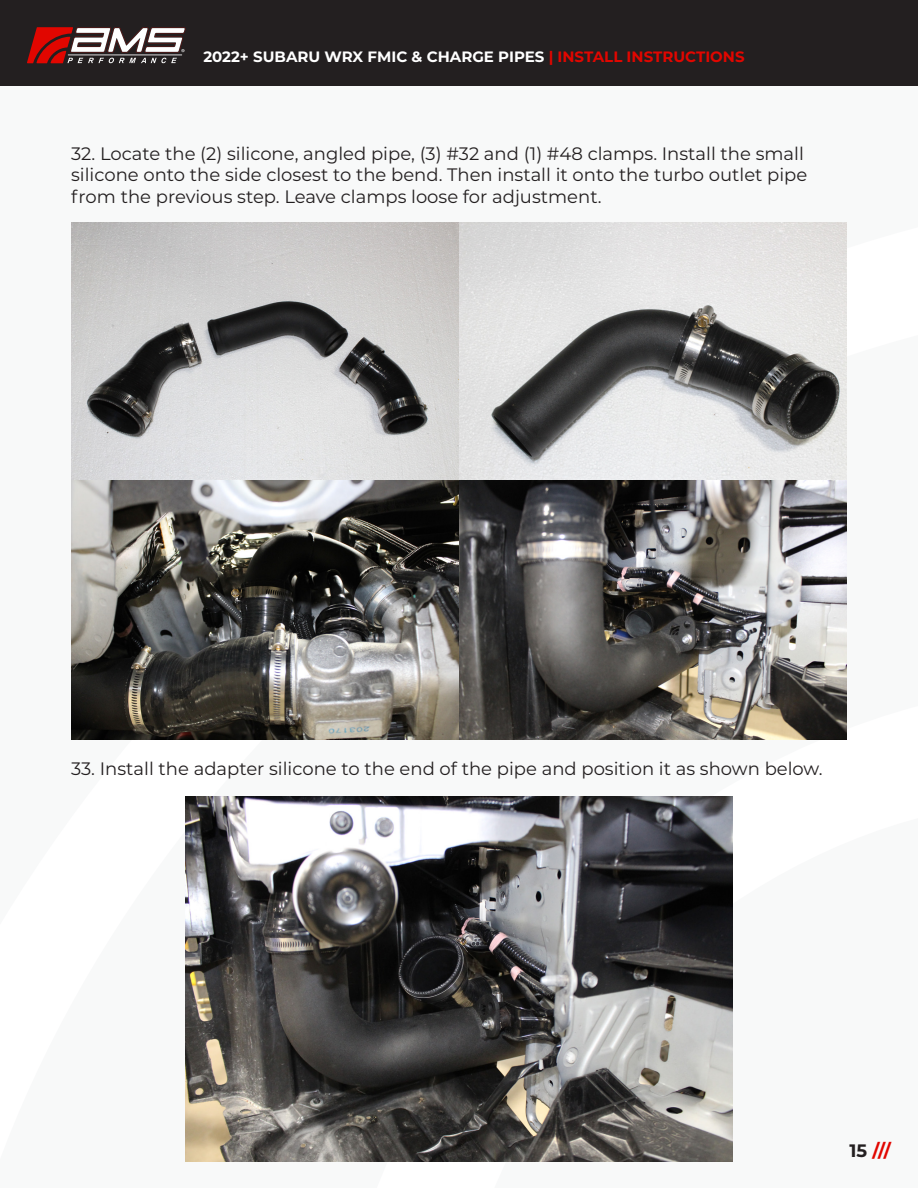
<style>
.page{position:relative;width:918px;height:1188px;background:#fff}
.page>*{position:absolute;margin:0;border:0;box-sizing:border-box;transform-origin:0 0}
.t1{font:18px/21.6px "Montserrat";color:#231f20}
.t2{font:700 18px "Montserrat";color:#e10600}
.t3{font:700 15px "Montserrat";color:#fff}
.s1{color:#e10600}
.s2{color:#231f20}
</style>
<div class="page">
<div style="left:0;top:0;width:918px;height:85px;background:#231f20"></div>
<svg style="left:27px;top:27px;width:159px;height:36px"></svg>
<img style="left:71px;top:222px;width:776px;height:517px">
<img style="left:185px;top:797px;width:547px;height:365px">
<p class="t3" style="left:203px;top:46px;width:543px">2022+ SUBARU WRX FMIC &amp; CHARGE PIPES <span class="s1">| INSTALL INSTRUCTIONS</span></p>
<p class="t1" style="left:71px;top:142px;width:738px">32. Locate the (2) silicone, angled pipe, (3) #32 and (1) #48 clamps. Install the small silicone onto the side closest to the bend. Then install it onto the turbo outlet pipe from the previous step. Leave clamps loose for adjustment.</p>
<p class="t1" style="left:71px;top:757px;width:753px">33. Install the adapter silicone to the end of the pipe and position it as shown below.</p>
<p class="t2" style="left:850px;top:1137px;width:43px"><span class="s2">15</span> ///</p>
</div>
